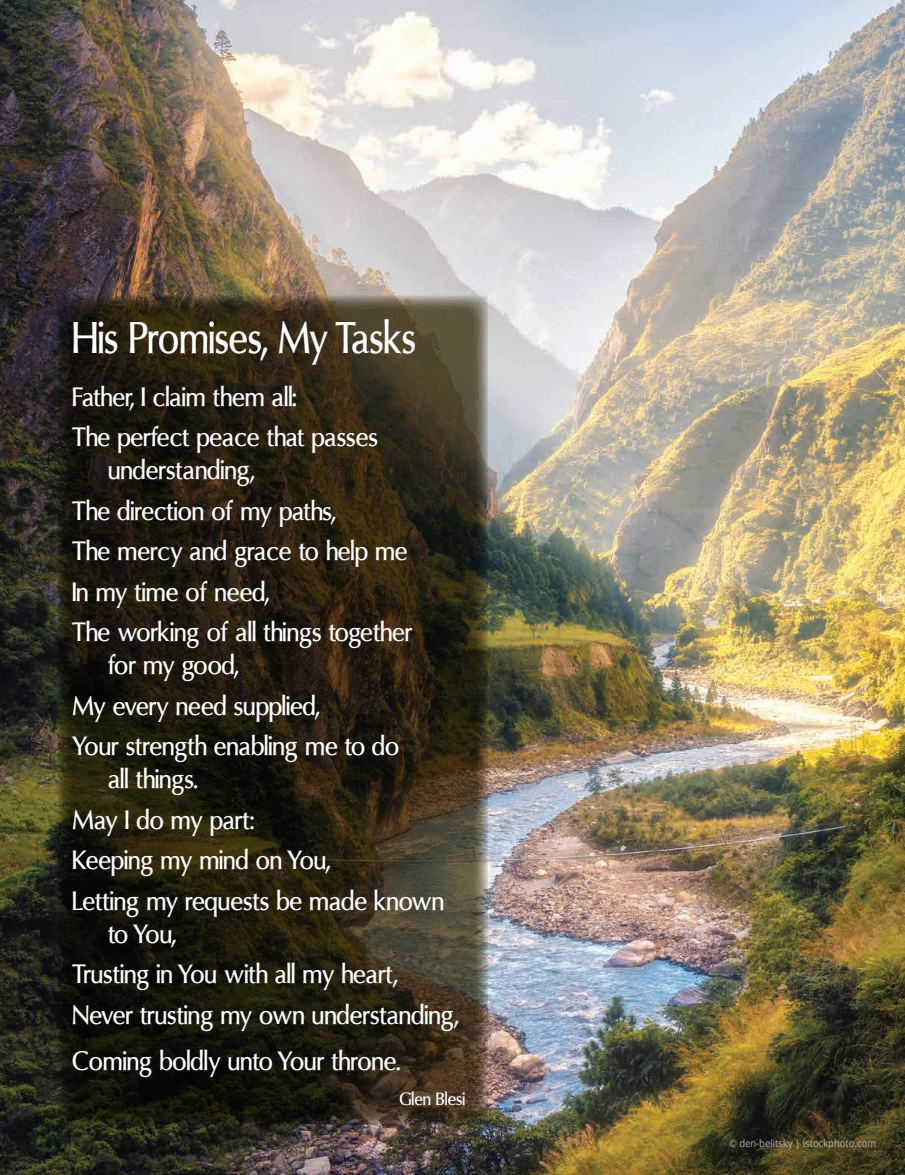
<style>
.page{position:relative;width:905px;height:1175px;background:#fff}
.page>*{position:absolute;margin:0;border:0;box-sizing:border-box;transform-origin:0 0}
.Article_-_Main_text_10_5x13{font:700 45px "Oregon LDO Demi";color:#fff;scale:.85 1}
.Article_-_Main_text_10_5x13-2{font:700 27px/33px "Oregon LDO Demi";color:#fff;scale:.95 1}
.Article_-_Main_text_10_5x13-3{font:700 18px "Oregon LDO Demi";color:#fff;scale:.95 1}
.t1{font:10.5px "Open Sans";color:#bcbdc0;scale:.9 1}
</style>
<div class="page">
<img style="left:0;top:0;width:904px;height:1174px">
<svg style="left:58px;top:296px;width:430px;height:828px;background:#292314"></svg>
<p class="Article_-_Main_text_10_5x13" style="left:72px;top:312px;width:406px">His Promises, My Tasks</p>
<p class="Article_-_Main_text_10_5x13-2" style="left:72px;top:381px;width:238px">Father, I claim them all:</p>
<p class="Article_-_Main_text_10_5x13-2" style="left:108px;top:421px;width:285px;text-indent:-36px">The perfect peace that passes understanding,</p>
<p class="Article_-_Main_text_10_5x13-2" style="left:72px;top:495px;width:279px">The direction of my paths,</p>
<p class="Article_-_Main_text_10_5x13-2" style="left:72px;top:535px;width:355px">The mercy and grace to help me</p>
<p class="Article_-_Main_text_10_5x13-2" style="left:72px;top:576px;width:209px">In my time of need,</p>
<p class="Article_-_Main_text_10_5x13-2" style="left:108px;top:616px;width:322px;text-indent:-36px">The working of all things together for my good,</p>
<p class="Article_-_Main_text_10_5x13-2" style="left:72px;top:690px;width:262px">My every need supplied,</p>
<p class="Article_-_Main_text_10_5x13-2" style="left:108px;top:730px;width:308px;text-indent:-36px">Your strength enabling me to do all things.</p>
<p class="Article_-_Main_text_10_5x13-2" style="left:72px;top:804px;width:193px">May I do my part:</p>
<p class="Article_-_Main_text_10_5x13-2" style="left:72px;top:844px;width:273px">Keeping my mind on You,</p>
<p class="Article_-_Main_text_10_5x13-2" style="left:108px;top:885px;width:355px;text-indent:-36px">Letting my requests be made known to You,</p>
<p class="Article_-_Main_text_10_5x13-2" style="left:72px;top:958px;width:344px">Trusting in You with all my heart,</p>
<p class="Article_-_Main_text_10_5x13-2" style="left:72px;top:999px;width:408px">Never trusting my own understanding,</p>
<p class="Article_-_Main_text_10_5x13-2" style="left:72px;top:1045px;width:347px">Coming boldly unto Your throne.</p>
<p class="Article_-_Main_text_10_5x13-3" style="left:399px;top:1088px;width:71px">Glen Blesi</p>
<p class="t1" style="left:729px;top:1135px;width:165px">© den-belitsky | istockphoto.com</p>
</div>
